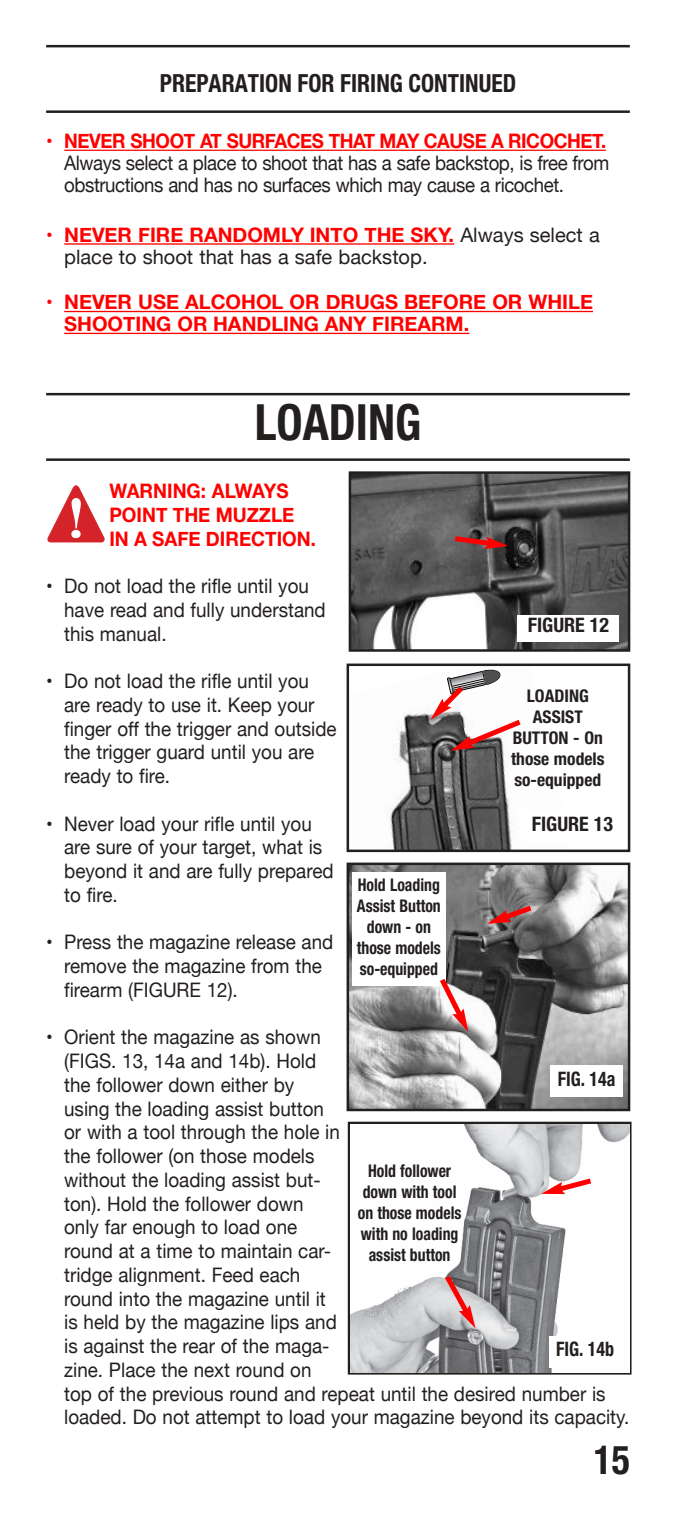
<style>
.page{position:relative;width:675px;height:1532px;background:#fff}
.page>*{position:absolute;margin:0;border:0;box-sizing:border-box;transform-origin:0 0}
.t1{font:700 condensed 50px "Helvetica Neue LT Std";color:#241f1f;scale:.94 1}
.t2{font:700 condensed 40px "Helvetica Neue LT Std";color:#241f1f;scale:.94 1}
.t3{font:700 condensed 25px "Helvetica Neue LT Std";color:#241f1f;scale:.94 1}
.t4{font:20px/23.8px "Helvetica Neue";color:#241f1f;scale:.94 1}
.t5{font:20px/22px "Helvetica Neue";letter-spacing:-.02em;color:#241f1f;scale:.93 1}
.t6{font:20px/22px "Helvetica Neue";color:#241f1f}
.t7{font:700 20px/22px "Helvetica Neue";color:#f00;scale:.95 1}
.t8{font:700 20px/23.8px "Helvetica Neue";color:#f00;scale:.94 1}
.t9{font:700 20px "Helvetica Neue";letter-spacing:-.02em;color:#f00;scale:.95 1}
.t10{font:700 condensed 20px "Helvetica Neue LT Std";color:#241f1f}
.t11{font:700 condensed 20px "Helvetica Neue LT Std";color:#241f1f;scale:.9 1}
.t12{font:700 condensed 17.5px/21px "Helvetica Neue LT Std";color:#241f1f;text-align:center;scale:.9 1}
.t13{font:700 condensed 17.5px/21px "Helvetica Neue LT Std";color:#241f1f;text-align:center}
.s1{font-weight:700;color:#f00}
</style>
<div class="page">
<hr style="left:46px;top:45px;width:583px;height:2px;background:#241f1f">
<hr style="left:46px;top:110px;width:583px;height:3px;background:#241f1f">
<hr style="left:64px;top:150px;width:541px;height:1px;background:#f00">
<hr style="left:64px;top:243px;width:390px;height:2px;background:#f00">
<hr style="left:64px;top:311px;width:528px;height:1px;background:#f00">
<hr style="left:64px;top:333px;width:405px;height:1px;background:#f00">
<hr style="left:46px;top:393px;width:583px;height:2px;background:#241f1f">
<hr style="left:46px;top:458px;width:583px;height:3px;background:#241f1f">
<img style="left:349px;top:666px;width:181px;height:183px">
<div style="left:346px;top:663px;width:283px;height:189px;border:2px solid #241f1f"></div>
<div style="left:521px;top:810px;width:101px;height:32px;background:#fff"></div>
<svg style="left:430px;top:666px;width:95px;height:85px"></svg>
<svg style="left:47px;top:485px;width:58px;height:58px"></svg>
<img style="left:349px;top:865px;width:277px;height:243px">
<div style="left:346px;top:862px;width:283px;height:249px;border:2px solid #241f1f"></div>
<div style="left:550px;top:1065px;width:72px;height:32px;background:#fff"></div>
<svg style="left:486px;top:902px;width:50px;height:22px"></svg>
<div style="left:352px;top:872px;width:93px;height:113px;background:#fff"></div>
<svg style="left:435px;top:973px;width:33px;height:59px"></svg>
<img style="left:351px;top:474px;width:275px;height:175px">
<div style="left:348px;top:471px;width:281px;height:181px;border:2px solid #241f1f"></div>
<div style="left:517px;top:615px;width:101px;height:26px;background:#fff"></div>
<svg style="left:449px;top:533px;width:59px;height:16px"></svg>
<div style="left:347px;top:1122px;width:284px;height:252px;border:2px solid #241f1f"></div>
<img style="left:350px;top:1124px;width:278px;height:248px">
<svg style="left:540px;top:1175px;width:56px;height:20px"></svg>
<svg style="left:440px;top:1270px;width:35px;height:58px;background:#c0999b"></svg>
<div style="left:548px;top:1336px;width:72px;height:31px;background:#fff"></div>
<p class="t3" style="left:160px;top:75px;width:380px">PREPARATION FOR FIRING CONTINUED</p>
<p class="t9" style="left:46px;top:129px;width:590px">• NEVER SHOOT AT SURFACES THAT MAY CAUSE A RICOCHET.</p>
<p class="t5" style="left:64px;top:152px;width:587px">Always select a place to shoot that has a safe backstop, is free from obstructions and has no surfaces which may cause a ricochet.</p>
<p class="t6" style="left:64px;top:223px;width:536px;text-indent:-18px"><span class="s1">• NEVER FIRE RANDOMLY INTO THE SKY.</span> Always select a place to shoot that has a safe backstop.</p>
<p class="t7" style="left:64px;top:291px;width:557px;text-indent:-18px">• NEVER USE ALCOHOL OR DRUGS BEFORE OR WHILE<br>SHOOTING OR HANDLING ANY FIREARM.</p>
<h1 class="t1" style="left:254px;top:405px;width:178px">LOADING</h1>
<p class="t8" style="left:109px;top:478px;width:221px">WARNING: ALWAYS<br>POINT THE MUZZLE<br>IN A SAFE DIRECTION.</p>
<p class="t4" style="left:64px;top:574px;width:279px;text-indent:-18px">• Do not load the rifle until you have read and fully understand this manual.</p>
<p class="t4" style="left:64px;top:669px;width:291px;text-indent:-18px">• Do not load the rifle until you are ready to use it. Keep your finger off the trigger and outside the trigger guard until you are ready to fire.</p>
<p class="t4" style="left:64px;top:811px;width:288px;text-indent:-18px">• Never load your rifle until you are sure of your target, what is beyond it and are fully prepared to fire.</p>
<p class="t4" style="left:64px;top:930px;width:287px;text-indent:-18px">• Press the magazine release and remove the magazine from the firearm (FIGURE 12).</p>
<p class="t4" style="left:64px;top:1025px;width:602px;text-indent:-18px">• Orient the magazine as shown<br>(FIGS. 13, 14a and 14b). Hold<br>the follower down either by<br>using the loading assist button<br>or with a tool through the hole in<br>the follower (on those models<br>without the loading assist but-<br>ton). Hold the follower down<br>only far enough to load one<br>round at a time to maintain car-<br>tridge alignment. Feed each<br>round into the magazine until it<br>is held by the magazine lips and<br>is against the rear of the maga-<br>zine. Place the next round on<br>top of the previous round and repeat until the desired number is loaded. Do not attempt to load your magazine beyond its capacity.</p>
<p class="t10" style="left:527px;top:618px;width:83px">FIGURE 12</p>
<p class="t13" style="left:510px;top:687px;width:95px">LOADING<br>ASSIST<br>BUTTON - On those models so-equipped</p>
<p class="t10" style="left:531px;top:816px;width:83px">FIGURE 13</p>
<p class="t12" style="left:356px;top:875px;width:95px">Hold Loading<br>Assist Button down - on those models so-equipped</p>
<p class="t11" style="left:557px;top:1071px;width:65px">FIG. 14a</p>
<p class="t12" style="left:357px;top:1161px;width:117px">Hold follower down with tool on those models with no loading assist button</p>
<p class="t11" style="left:555px;top:1341px;width:66px">FIG. 14b</p>
<h2 class="t2" style="left:593px;top:1445px;width:40px">15</h2>
</div>
